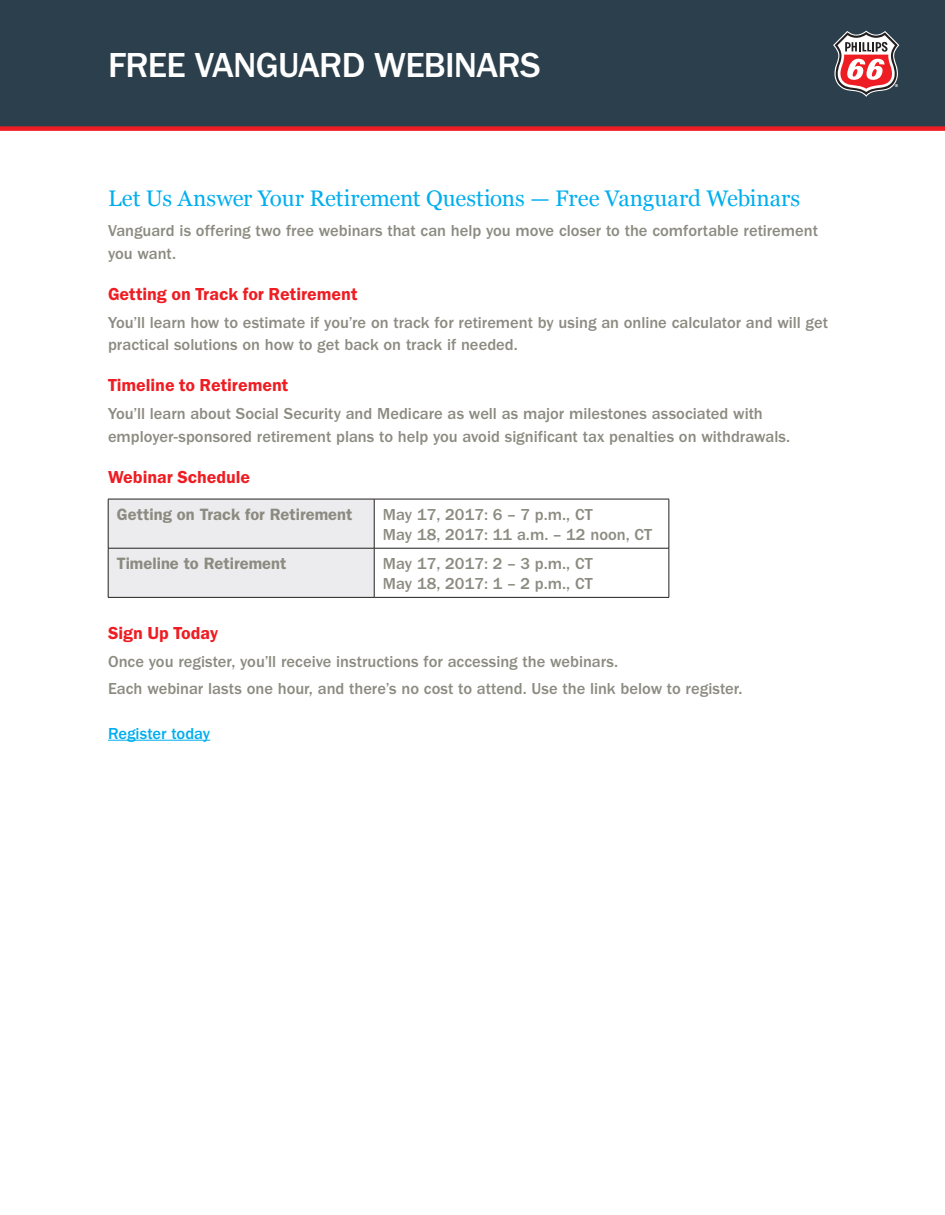
<style>
.page{position:relative;width:945px;height:1215px;background:#fff}
.page>*{position:absolute;margin:0;border:0;box-sizing:border-box;transform-origin:0 0}
.t1{font:500 36px "Franklin Gothic";letter-spacing:-.02em;color:#fff}
.Head{font:22.5px "Georgia";letter-spacing:-.005em;color:#00aeef}
.Head_3{font:600 18px "Franklin Gothic FS";letter-spacing:-.005em;color:#ee1d23}
.Body{font:500 16.5px/22.5px "Franklin Gothic";color:#8c8b81}
.Body-2{font:600 16.5px "Franklin Gothic";color:#8c8b81}
.Body-3{font:500 16.5px "Franklin Gothic";letter-spacing:-.005em;color:#00aeef}
.t2{font:500 7.35px "Franklin Gothic";color:#fff}
</style>
<div class="page">
<div style="left:0;top:0;width:945px;height:127px;background:#2b404c"></div>
<svg style="left:833px;top:31px;width:66px;height:66px"></svg>
<div style="left:0;top:126px;width:945px;height:5px;background:#ee1d23"></div>
<hr style="left:108px;top:740px;width:102px;height:1px;background:#00aeef">
<svg style="left:109px;top:500px;width:560px;height:97px"></svg>
<hr style="left:108px;top:548px;width:266px;height:1px;background:#231f20">
<hr style="left:374px;top:548px;width:295px;height:1px;background:#231f20">
<hr style="left:374px;top:499px;width:295px;height:1px;background:#231f20">
<hr style="left:669px;top:499px;width:1px;height:49px;background:#231f20">
<hr style="left:669px;top:548px;width:1px;height:49px;background:#231f20">
<hr style="left:374px;top:597px;width:295px;height:1px;background:#231f20">
<hr style="left:108px;top:499px;width:266px;height:1px;background:#231f20">
<hr style="left:108px;top:499px;width:1px;height:49px;background:#231f20">
<hr style="left:374px;top:499px;width:1px;height:49px;background:#231f20">
<hr style="left:108px;top:548px;width:1px;height:49px;background:#231f20">
<hr style="left:374px;top:548px;width:1px;height:49px;background:#231f20">
<hr style="left:108px;top:597px;width:266px;height:1px;background:#231f20">
<h1 class="t1" style="left:108px;top:45px;width:434px">FREE VANGUARD WEBINARS</h1>
<p class="Head" style="left:108px;top:182px;width:694px">Let Us Answer Your Retirement Questions — Free Vanguard Webinars</p>
<p class="Body" style="left:108px;top:220px;width:712px">Vanguard is offering two free webinars that can help you move closer to the comfortable retirement you want.</p>
<p class="Head_3" style="left:108px;top:284px;width:251px">Getting on Track for Retirement</p>
<p class="Body" style="left:108px;top:311px;width:722px">You’ll learn how to estimate if you’re on track for retirement by using an online calculator and will get practical solutions on how to get back on track if needed.</p>
<p class="Head_3" style="left:108px;top:375px;width:182px">Timeline to Retirement</p>
<p class="Body" style="left:108px;top:403px;width:684px">You’ll learn about Social Security and Medicare as well as major milestones associated with employer-sponsored retirement plans to help you avoid significant tax penalties on withdrawals.</p>
<p class="Head_3" style="left:108px;top:467px;width:144px">Webinar Schedule</p>
<p class="Body-2" style="left:117px;top:505px;width:237px">Getting on Track for Retirement</p>
<p class="Body" style="left:383px;top:504px;width:211px">May 17, 2017: 6 – 7 p.m., CT</p>
<p class="Body" style="left:383px;top:523px;width:271px">May 18, 2017: 11 a.m. – 12 noon, CT</p>
<p class="Body-2" style="left:117px;top:554px;width:171px">Timeline to Retirement</p>
<p class="Body" style="left:383px;top:553px;width:211px">May 17, 2017: 2 – 3 p.m., CT</p>
<p class="Body" style="left:383px;top:572px;width:211px">May 18, 2017: 1 – 2 p.m., CT</p>
<p class="Head_3" style="left:108px;top:623px;width:112px">Sign Up Today</p>
<p class="Body" style="left:108px;top:650px;width:512px">Once you register, you’ll receive instructions for accessing the webinars.</p>
<p class="Body" style="left:108px;top:678px;width:636px">Each webinar lasts one hour, and there’s no cost to attend. Use the link below to register.</p>
<p class="Body-3" style="left:108px;top:724px;width:104px">Register today</p>
<p class="t2" style="left:895px;top:83px;width:5px">®</p>
</div>
